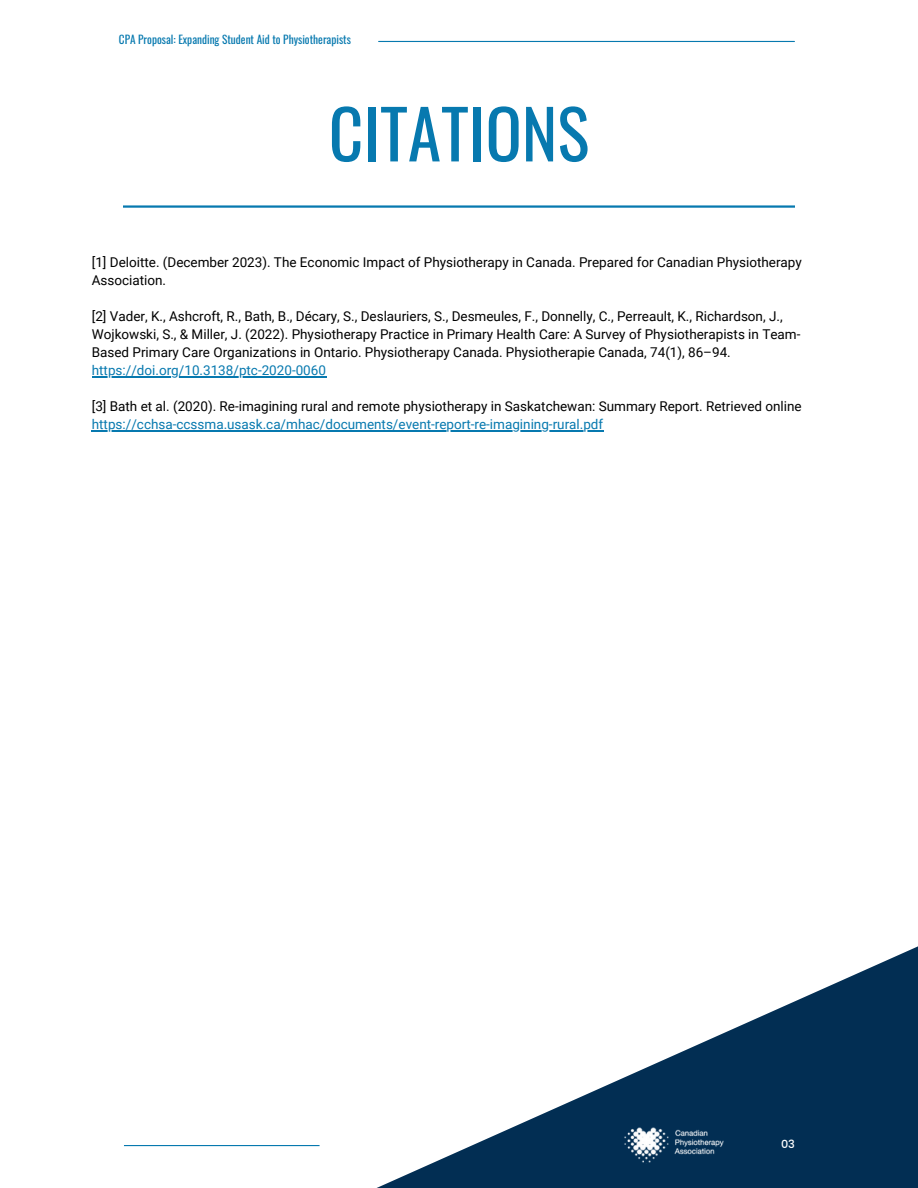
<style>
.page{position:relative;width:918px;height:1188px;background:#fff}
.page>*{position:absolute;margin:0;border:0;box-sizing:border-box;transform-origin:0 0}
.t1{font:67.35px "Oswald";color:#0779af}
.t2{font:13.5px/18px "Roboto";color:#000}
.t3{font:13.5px "Roboto";color:#0779af}
.t4{font:11.25px "Oswald";color:#0779af}
.t5{font:500 11.25px "Poppins";color:#fff}
</style>
<div class="page">
<svg style="left:193px;top:946px;width:725px;height:242px"></svg>
<hr style="left:92px;top:376px;width:234px;height:1px;background:#0779af">
<hr style="left:92px;top:430px;width:512px;height:1px;background:#0779af">
<hr style="left:124px;top:1145px;width:196px;height:1px;background:#0779af">
<hr style="left:379px;top:41px;width:415px;height:1px;background:#0779af">
<hr style="left:123px;top:205px;width:672px;height:3px;background:#0779af">
<img style="left:612px;top:1127px;width:124px;height:36px">
<p class="t4" style="left:119px;top:31px;width:234px">CPA Proposal: Expanding Student Aid to Physiotherapists</p>
<h2 class="t1" style="left:329px;top:81px;width:262px">CITATIONS</h2>
<p class="t2" style="left:92px;top:253px;width:712px">[1] Deloitte. (December 2023). The Economic Impact of Physiotherapy in Canada. Prepared for Canadian Physiotherapy<br>Association.</p>
<h1 class="t2" style="left:92px;top:307px;width:710px">[2] Vader, K., Ashcroft, R., Bath, B., Décary, S., Deslauriers, S., Desmeules, F., Donnelly, C., Perreault, K., Richardson, J.,<br>Wojkowski, S., &amp; Miller, J. (2022). Physiotherapy Practice in Primary Health Care: A Survey of Physiotherapists in Team-<br>Based Primary Care Organizations in Ontario. Physiotherapy Canada. Physiotherapie Canada, 74(1), 86–94.</h1>
<h2 class="t3" style="left:92px;top:363px;width:236px">https://doi.org/10.3138/ptc-2020-0060</h2>
<h2 class="t2" style="left:92px;top:397px;width:711px">[3] Bath et al. (2020). Re-imagining rural and remote physiotherapy in Saskatchewan: Summary Report. Retrieved online</h2>
<h2 class="t3" style="left:92px;top:417px;width:513px">https://cchsa-ccssma.usask.ca/mhac/documents/event-report-re-imagining-rural.pdf</h2>
<p class="t5" style="left:781px;top:1137px;width:15px">03</p>
</div>
